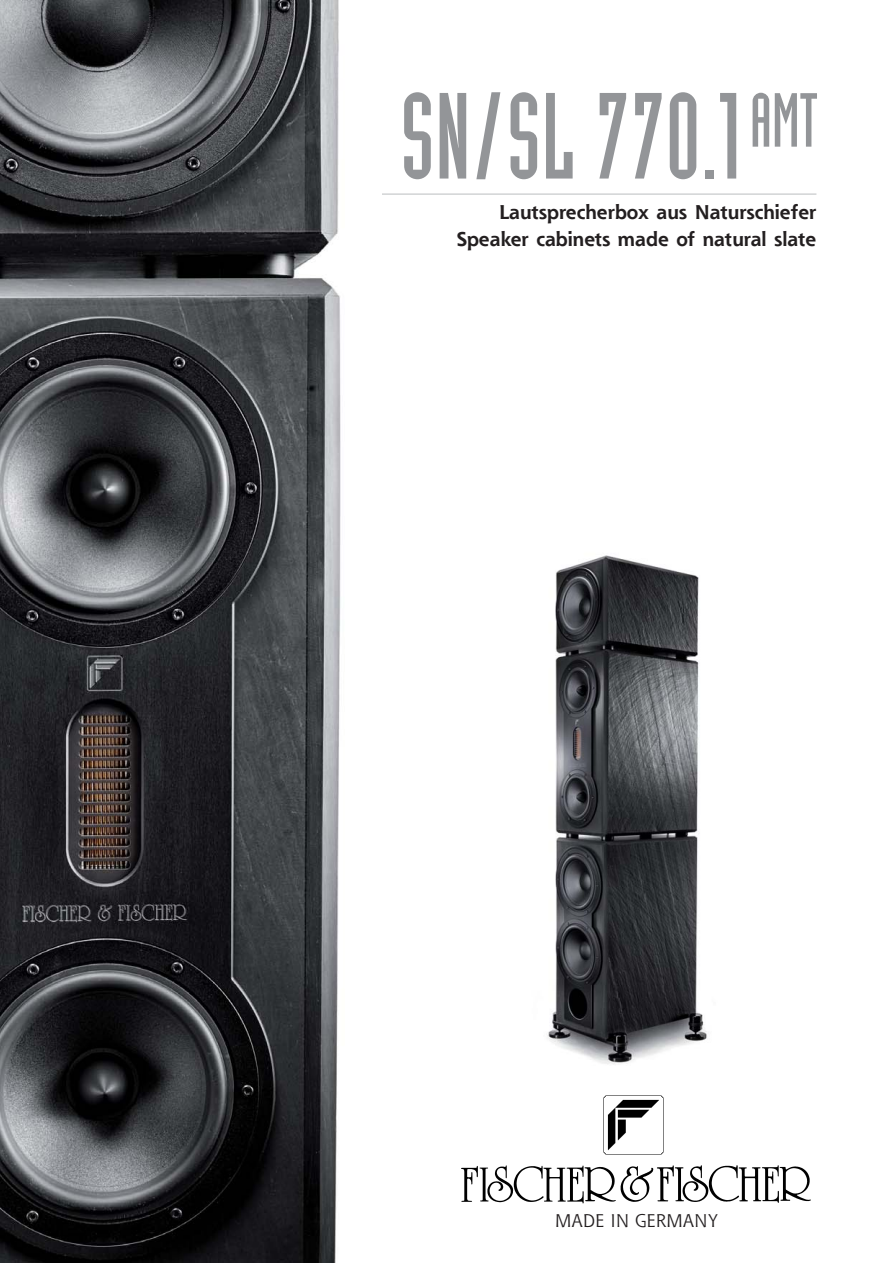
<style>
.page{position:relative;width:893px;height:1263px;background:#fff}
.page>*{position:absolute;margin:0;border:0;box-sizing:border-box;transform-origin:0 0}
.t1{font:119.85px "Industria Solid";color:#939598}
.t2{font:700 19.5px/27px "Shannon";color:#231f20;text-align:right}
.t3{font:18px "Shannon";color:#231f20}
</style>
<div class="page">
<hr style="left:60px;top:193px;width:756px;height:2px;background:#d1d3d4">
<img style="left:547px;top:555px;width:160px;height:510px">
<img style="left:0;top:0;width:381px;height:1263px">
<img style="left:461px;top:1165px;width:350px;height:39px">
<img style="left:603px;top:1095px;width:61px;height:60px">
<h1 class="t1" style="left:400px;top:93px;width:419px">SN/SL 770.1<sup>AMT</sup></h1>
<p class="t2" style="left:457px;top:201px;width:361px">Lautsprecherbox aus Naturschiefer<br>Speaker cabinets made of natural slate</p>
<p class="t3" style="left:555px;top:1213px;width:164px">MADE IN GERMANY</p>
</div>
